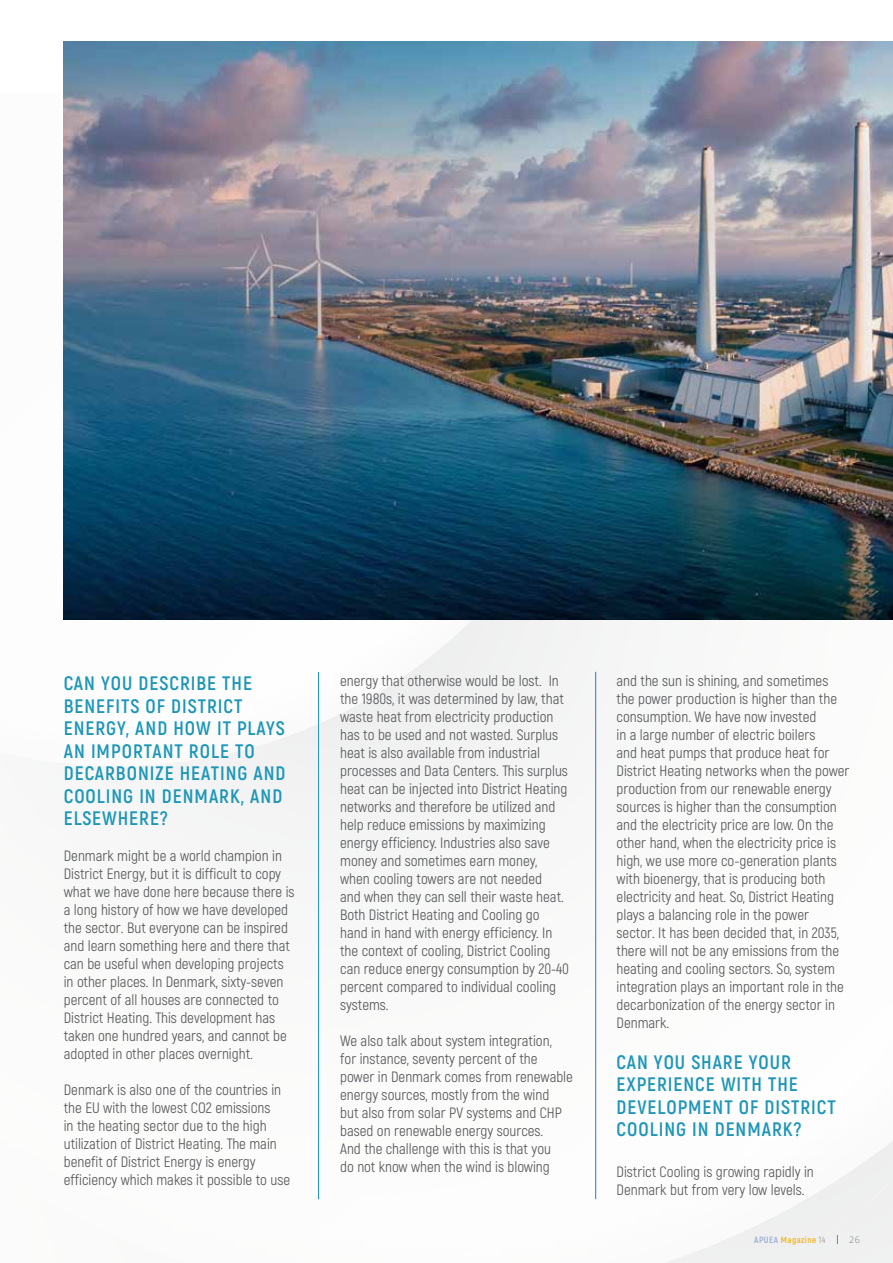
<style>
.page{position:relative;width:893px;height:1263px;background:#fff}
.page>*{position:absolute;margin:0;border:0;box-sizing:border-box;transform-origin:0 0}
.t1{font:700 19.5px/22.5px "Akrobat";letter-spacing:.05em;color:#1d96b8}
.t2{font:15px/18px "Akrobat";color:#58595b}
.t3{font:700 9px "Akrobat";letter-spacing:.05em;color:#f0b51c}
.t4{font:300 9px "Open Sans";color:#7c7e81}
.s1{color:#93aed4}
.s2{font-weight:300;color:#7c7e81}
</style>
<div class="page">
<img style="left:126px;top:619px;width:767px;height:644px">
<div style="left:126px;top:619px;width:496px;height:147px;background:#f3f4f4"></div>
<img style="left:63px;top:94px;width:547px;height:660px">
<hr style="left:318px;top:672px;width:1px;height:527px;background:#1d96b8">
<hr style="left:595px;top:672px;width:1px;height:527px;background:#2d78d3">
<img style="left:64px;top:42px;width:829px;height:577px">
<h1 class="t1" style="left:64px;top:672px;width:223px">CAN YOU DESCRIBE THE<br>BENEFITS OF DISTRICT<br>ENERGY, AND HOW IT PLAYS<br>AN IMPORTANT ROLE TO<br>DECARBONIZE HEATING AND<br>COOLING IN DENMARK, AND<br>ELSEWHERE?</h1>
<p class="t2" style="left:64px;top:847px;width:232px">Denmark might be a world champion in District Energy, but it is difficult to copy what we have done here because there is a long history of how we have developed the sector. But everyone can be inspired and learn something here and there that can be useful when developing projects in other places. In Denmark, sixty-seven percent of all houses are connected to District Heating. This development has taken one hundred years, and cannot be adopted in other places overnight.</p>
<p class="t2" style="left:64px;top:1081px;width:228px">Denmark is also one of the countries in the EU with the lowest CO2 emissions<br>in the heating sector due to the high utilization of District Heating. The main benefit of District Energy is energy efficiency which makes it possible to use</p>
<p class="t2" style="left:340px;top:672px;width:230px">energy that otherwise would be lost. In the 1980s, it was determined by law, that waste heat from electricity production has to be used and not wasted. Surplus heat is also available from industrial processes and Data Centers. This surplus heat can be injected into District Heating networks and therefore be utilized and help reduce emissions by maximizing energy efficiency. Industries also save money and sometimes earn money, when cooling towers are not needed<br>and when they can sell their waste heat.<br>Both District Heating and Cooling go hand in hand with energy efficiency. In the context of cooling, District Cooling can reduce energy consumption by 20-40 percent compared to individual cooling systems.</p>
<p class="t2" style="left:340px;top:1032px;width:234px">We also talk about system integration,<br>for instance, seventy percent of the power in Denmark comes from renewable energy sources, mostly from the wind<br>but also from solar PV systems and CHP based on renewable energy sources.<br>And the challenge with this is that you<br>do not know when the wind is blowing</p>
<p class="t2" style="left:617px;top:672px;width:234px">and the sun is shining, and sometimes the power production is higher than the consumption. We have now invested<br>in a large number of electric boilers<br>and heat pumps that produce heat for District Heating networks when the power production from our renewable energy sources is higher than the consumption and the electricity price are low. On the other hand, when the electricity price is high, we use more co-generation plants with bioenergy, that is producing both electricity and heat. So, District Heating plays a balancing role in the power sector. It has been decided that, in 2035, there will not be any emissions from the heating and cooling sectors. So, system integration plays an important role in the decarbonization of the energy sector in Denmark.</p>
<h1 class="t1" style="left:617px;top:1050px;width:221px">CAN YOU SHARE YOUR<br>EXPERIENCE WITH THE<br>DEVELOPMENT OF DISTRICT<br>COOLING IN DENMARK?</h1>
<p class="t2" style="left:617px;top:1162px;width:199px">District Cooling is growing rapidly in<br>Denmark but from very low levels.</p>
<p class="t3" style="left:754px;top:1235px;width:73px"><span class="s1">APUEA</span> Magazine <span class="s2">14</span></p>
<p class="t4" style="left:849px;top:1234px;width:12px">26</p>
</div>
